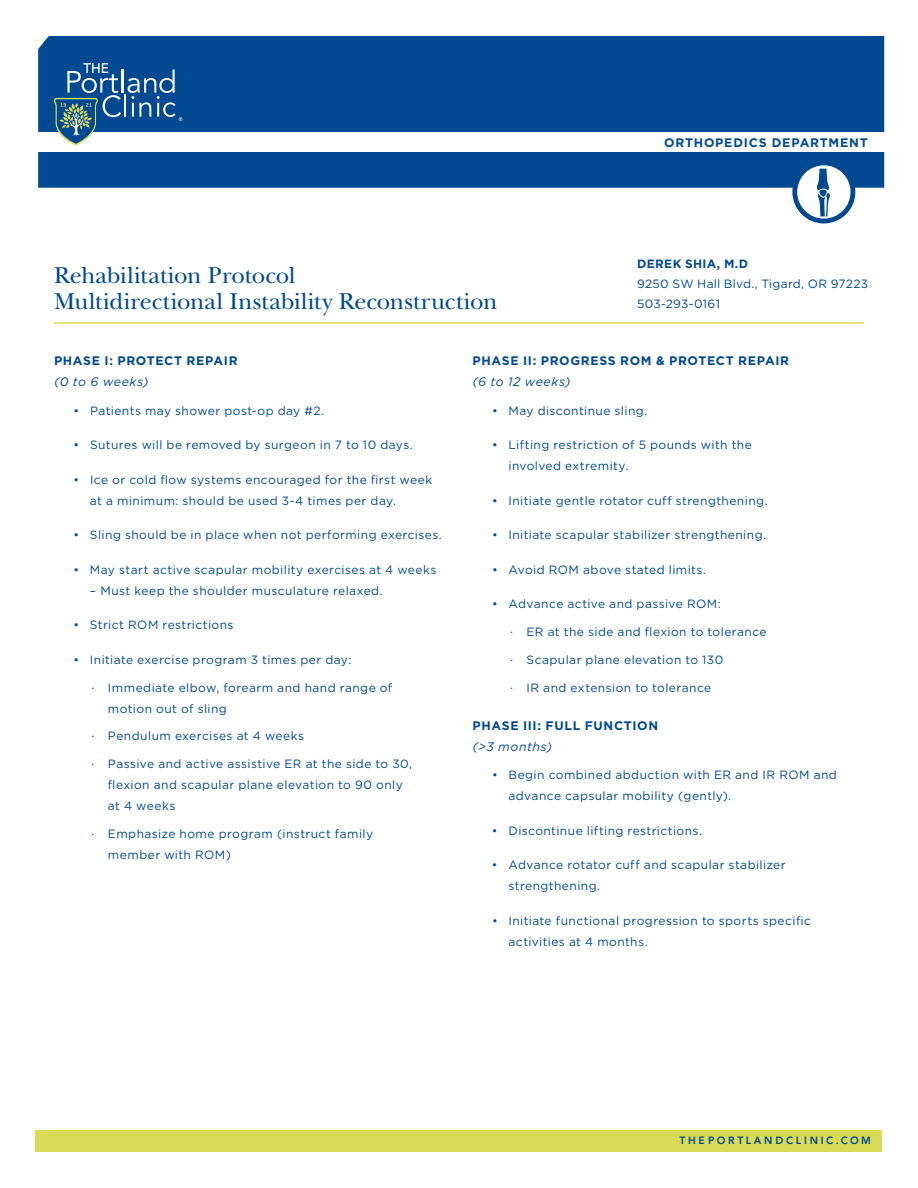
<style>
.page{position:relative;width:918px;height:1188px;background:#fff}
.page>*{position:absolute;margin:0;border:0;box-sizing:border-box;transform-origin:0 0}
.t1{font:24px/25.5px "New Baskerville";letter-spacing:-.005em;color:#014990}
.t2{font:700 12.3px "Gotham";letter-spacing:.05em;color:#014990}
.t3{font:italic 12.3px "Gotham";letter-spacing:.04em;color:#014990}
.t4{font:12px/21px "Gotham";letter-spacing:.035em;color:#014990}
.t5{font:700 12px "Gotham";letter-spacing:.03em;color:#014990}
.t6{font:800 10.5px "Avenir";letter-spacing:.25em;color:#014990}
.t7{font:8.7px "Myriad";color:#fff}
</style>
<div class="page">
<hr style="left:54px;top:322px;width:810px;height:2px;background:#d9da55">
<div style="left:38px;top:36px;width:846px;height:152px;background:#014990"></div>
<div style="left:36px;top:132px;width:850px;height:20px;background:#fff"></div>
<hr style="left:122px;top:70px;width:2px;height:23px;background:#fff">
<hr style="left:124px;top:94px;width:2px;height:23px;background:#fff">
<svg style="left:128px;top:70px;width:48px;height:47px;background:#346da6"></svg>
<svg style="left:53px;top:63px;width:68px;height:82px"></svg>
<div style="left:36px;top:1130px;width:846px;height:22px;background:#d9da55"></div>
<svg style="left:795px;top:163px;width:58px;height:58px"></svg>
<div style="left:792px;top:161px;width:63px;height:62px;border:5px solid #014990;border-radius:50%"></div>
<svg style="left:816px;top:169px;width:15px;height:47px"></svg>
<p class="t7" style="left:178px;top:116px;width:6px">®</p>
<h1 class="t1" style="left:54px;top:263px;width:445px">Rehabilitation Protocol<br>Multidirectional Instability Reconstruction</h1>
<p class="t2" style="left:664px;top:135px;width:205px">ORTHOPEDICS DEPARTM ENT</p>
<p class="t5" style="left:637px;top:256px;width:111px">DEREK SHIA, M.D</p>
<p class="t4" style="left:637px;top:273px;width:233px;line-height:20.2px">9250 SW Hall Blvd., Tigard, OR 97223<br>503-293-0161</p>
<p class="t2" style="left:54px;top:354px;width:185px">PHASE I: PROTECT REPAI R</p>
<p class="t3" style="left:54px;top:375px;width:96px">(0 to 6 weeks)</p>
<p class="t4" style="left:74px;top:400px;width:252px">• Patients may shower post-op day #2.</p>
<p class="t4" style="left:74px;top:435px;width:341px">• Sutures will be removed by surgeon in 7 to 10 days.</p>
<p class="t4" style="left:90px;top:469px;width:344px;text-indent:-16px">• Ice or cold flow systems encouraged for the first week at a minimum: should be used 3-4 times per day.</p>
<p class="t4" style="left:73px;top:525px;width:370px">• Sling should be in place when not performing exercises.</p>
<p class="t4" style="left:73px;top:559px;width:364px">• May start active scapular mobility exercises at 4 weeks</p>
<p class="t4" style="left:90px;top:580px;width:294px">– Must keep the shoulder musculature relaxed.</p>
<p class="t4" style="left:73px;top:615px;width:162px">• Strict ROM restrictions</p>
<p class="t4" style="left:73px;top:649px;width:280px">• Initiate exercise program 3 times per day:</p>
<p class="t4" style="left:108px;top:677px;width:286px;text-indent:-16px">· Immediate elbow, forearm and hand range of motion out of sling</p>
<p class="t4" style="left:91px;top:726px;width:214px">· Pendulum exercises at 4 weeks</p>
<p class="t4" style="left:108px;top:753px;width:306px;text-indent:-16px">· Passive and active assistive ER at the side to 30, flexion and scapular plane elevation to 90 only at 4 weeks</p>
<p class="t4" style="left:108px;top:823px;width:267px;text-indent:-16px">· Emphasize home program (instruct family member with ROM)</p>
<p class="t2" style="left:472px;top:354px;width:318px">PHASE II: PROGRESS ROM &amp; PROTECT REPAI R</p>
<p class="t3" style="left:473px;top:375px;width:100px">(6 to 12 weeks)</p>
<p class="t4" style="left:492px;top:400px;width:157px">• May discontinue sling.</p>
<p class="t4" style="left:509px;top:435px;width:245px;text-indent:-17px">• Lifting restriction of 5 pounds with the involved extremity.</p>
<p class="t4" style="left:492px;top:490px;width:277px">• Initiate gentle rotator cuff strengthening.</p>
<p class="t4" style="left:492px;top:525px;width:276px">• Initiate scapular stabilizer strengthening.</p>
<p class="t4" style="left:492px;top:559px;width:216px">• Avoid ROM above stated limits.</p>
<p class="t4" style="left:492px;top:594px;width:230px">• Advance active and passive ROM:</p>
<p class="t4" style="left:510px;top:621px;width:258px">· ER at the side and flexion to tolerance</p>
<p class="t4" style="left:510px;top:649px;width:215px">· Scapular plane elevation to 130</p>
<p class="t4" style="left:510px;top:677px;width:203px">· IR and extension to tolerance</p>
<p class="t2" style="left:472px;top:718px;width:187px">PHASE III: FULL FUNCTION</p>
<p class="t3" style="left:472px;top:740px;width:81px">(&gt;3 months)</p>
<p class="t4" style="left:508px;top:765px;width:330px;text-indent:-16px">• Begin combined abduction with ER and IR ROM and advance capsular mobility (gently).</p>
<p class="t4" style="left:492px;top:820px;width:212px">• Discontinue lifting restrictions.</p>
<p class="t4" style="left:508px;top:855px;width:279px;text-indent:-17px">• Advance rotator cuff and scapular stabilizer strengthening.</p>
<p class="t4" style="left:509px;top:910px;width:304px;text-indent:-17px">• Initiate functional progression to sports specific activities at 4 months.</p>
<p class="t6" style="left:680px;top:1135px;width:193px">THEPORTLANDCLINIC.COM</p>
</div>
